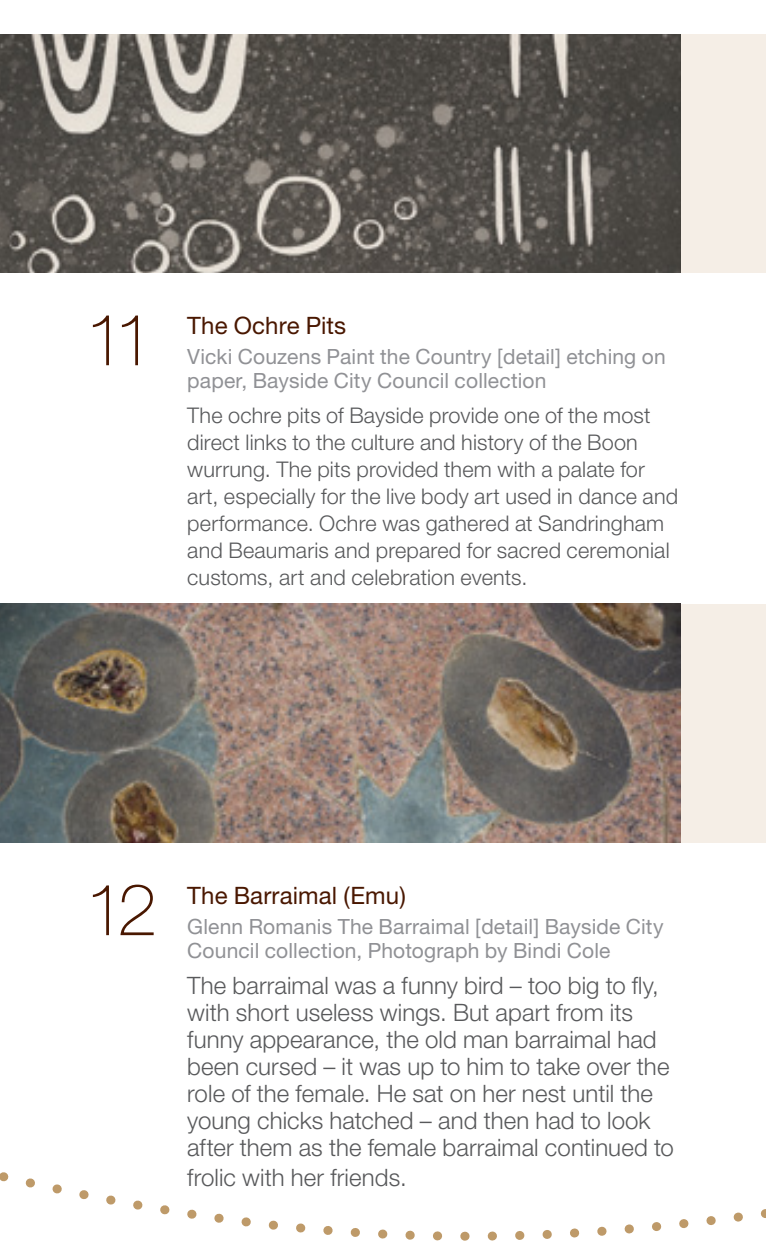
<style>
.page{position:relative;width:766px;height:1259px;background:#fff}
.page>*{position:absolute;margin:0;border:0;box-sizing:border-box;transform-origin:0 0}
.t1{font:100 72px "Helvetica Neue";color:#491700}
.t2{font:300 24px/27px "Helvetica Neue";letter-spacing:.005em;color:#58595b}
.t3{font:24px "Helvetica Neue";letter-spacing:.005em;color:#491700}
.t4{font:300 21.6px/27px "Helvetica Neue";letter-spacing:.01em;color:#58595b}
.t5{font:21px/24px "Helvetica Neue";letter-spacing:.005em;color:#909195}
</style>
<div class="page">
<div style="left:0;top:34px;width:765px;height:238px;background:#f5eee6"></div>
<div style="left:0;top:604px;width:765px;height:238px;background:#f5eee6"></div>
<img style="left:0;top:34px;width:680px;height:238px">
<img style="left:0;top:604px;width:680px;height:238px">
<svg style="left:0;top:1172px;width:765px;height:69px"></svg>
<h1 class="t1" style="left:85px;top:298px;width:71px">11</h1>
<p class="t3" style="left:187px;top:311px;width:160px">The Ochre Pits</p>
<p class="t5" style="left:187px;top:344px;width:480px">Vicki Couzens Paint the Country [detail] etching on paper, Bayside City Council collection</p>
<p class="t4" style="left:187px;top:401px;width:492px">The ochre pits of Bayside provide one of the most direct links to the culture and history of the Boon wurrung. The pits provided them with a palate for art, especially for the live body art used in dance and performance. Ochre was gathered at Sandringham and Beaumaris and prepared for sacred ceremonial customs, art and celebration events.</p>
<h1 class="t1" style="left:85px;top:868px;width:74px">12</h1>
<p class="t3" style="left:187px;top:881px;width:220px">The Barraimal (Emu)</p>
<p class="t5" style="left:187px;top:914px;width:478px">Glenn Romanis The Barraimal [detail] Bayside City<br>Council collection, Photograph by Bindi Cole</p>
<p class="t2" style="left:187px;top:971px;width:488px">The barraimal was a funny bird – too big to fly, with short useless wings. But apart from its funny appearance, the old man barraimal had been cursed – it was up to him to take over the role of the female. He sat on her nest until the young chicks hatched – and then had to look after them as the female barraimal continued to</p>
<p class="t2" style="left:187px;top:1163px;width:221px">frolic with her friends.</p>
</div>
